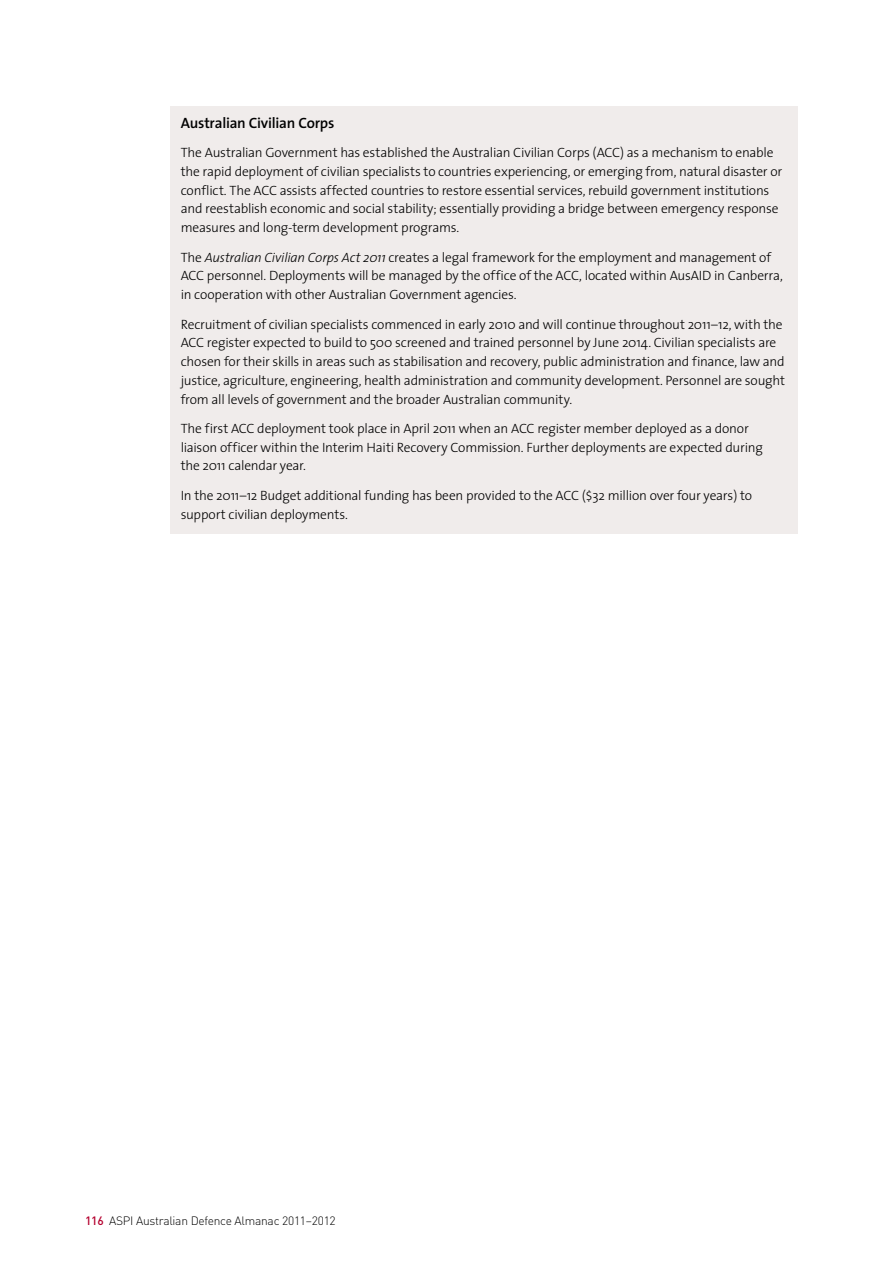
<style>
.page{position:relative;width:893px;height:1263px;background:#fff}
.page>*{position:absolute;margin:0;border:0;box-sizing:border-box;transform-origin:0 0}
.t1{font:600 15px "The Sans";letter-spacing:-.02em;color:#000}
.t2{font:300 13.5px/18.8px "The Sans";letter-spacing:-.015em;color:#000}
.t3{font:300 12px "DIN";letter-spacing:-.02em;color:#000}
.s1{font-style:italic}
.s2{font-weight:500;color:#b4002e}
</style>
<div class="page">
<div style="left:170px;top:106px;width:628px;height:427px;background:#f0eceb"></div>
<p class="t1" style="left:181px;top:110px;width:155px">Australian Civilian Corps</p>
<p class="t2" style="left:181px;top:143px;width:603px">The Australian Government has established the Australian Civilian Corps (ACC) as a mechanism to enable the rapid deployment of civilian specialists to countries experiencing, or emerging from, natural disaster or conflict. The ACC assists affected countries to restore essential services, rebuild government institutions and reestablish economic and social stability; essentially providing a bridge between emergency response measures and long-term development programs.</p>
<p class="t2" style="left:181px;top:247px;width:604px">The <span class="s1">Australian Civilian Corps Act 2011</span> creates a legal framework for the employment and management of<br>ACC personnel. Deployments will be managed by the office of the ACC, located within AusAID in Canberra, in cooperation with other Australian Government agencies.</p>
<p class="t2" style="left:181px;top:314px;width:606px">Recruitment of civilian specialists commenced in early 2010 and will continue throughout 2011–12, with the ACC register expected to build to 500 screened and trained personnel by June 2014. Civilian specialists are chosen for their skills in areas such as stabilisation and recovery, public administration and finance, law and justice, agriculture, engineering, health administration and community development. Personnel are sought from all levels of government and the broader Australian community.</p>
<p class="t2" style="left:181px;top:418px;width:584px">The first ACC deployment took place in April 2011 when an ACC register member deployed as a donor liaison officer within the Interim Haiti Recovery Commission. Further deployments are expected during the 2011 calendar year.</p>
<p class="t2" style="left:181px;top:485px;width:573px">In the 2011–12 Budget additional funding has been provided to the ACC ($32 million over four years) to support civilian deployments.</p>
<p class="t3" style="left:85px;top:1214px;width:252px"><span class="s2">116</span> ASPI Australian Defence Almanac 2011–2012</p>
</div>
